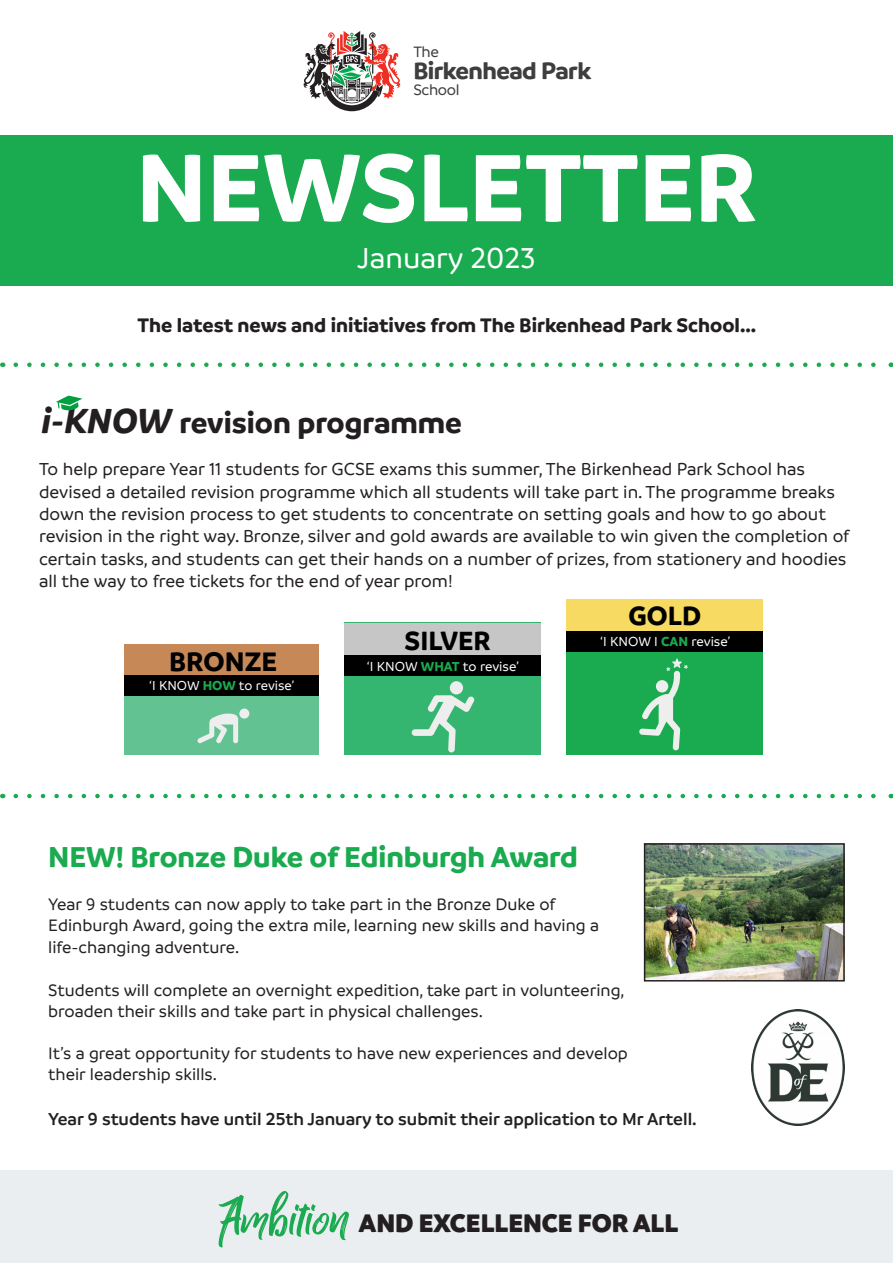
<style>
.page{position:relative;width:893px;height:1263px;background:#fff}
.page>*{position:absolute;margin:0;border:0;box-sizing:border-box;transform-origin:0 0}
.t1{font:700 102.9px "Branding";color:#fff}
.t2{font:59.7px "Billy Ohio Dua";color:#1aaa4f}
.t3{font:700 31.5px "Branding";color:#231f20}
.t4{font:500 31.05px "Branding";color:#fff}
.t5{font:700 30.9px "Branding";color:#1aaa4f}
.t6{font:700 28.8px "Branding";color:#000001}
.t7{font:700 28.35px "Branding";color:#000001}
.t8{font:900 27.3px "Branding";color:#231f20}
.t9{font:700 25.5px "Branding";letter-spacing:-.02em;color:#3e3e3f}
.t10{font:700 21.15px "Branding";color:#231f20}
.t11{font:500 18.6px/22.4px "Branding";color:#231f20}
.t12{font:600 18.6px "Branding";color:#231f20}
.t13{font:500 17.85px/21.5px "Branding";color:#231f20}
.t14{font:500 16.2px "Branding";letter-spacing:-.02em;color:#3e3e3f}
.t15{font:500 14.1px "Branding";color:#fff}
.t16{font:500 13.95px "Branding";color:#fff}
.s1{font-style:italic;font-size:37.35px}
.s2{font-weight:700;color:#1aaa4f}
.s3{font-weight:700;color:#1ca94f}
</style>
<div class="page">
<div style="left:0;top:1170px;width:893px;height:93px;background:#eaeef0"></div>
<svg style="left:303px;top:31px;width:97px;height:80px"></svg>
<svg style="left:56px;top:395px;width:27px;height:16px"></svg>
<div style="left:124px;top:644px;width:194px;height:111px;background:#63c292"></div>
<div style="left:124px;top:674px;width:194px;height:22px;background:#000001"></div>
<div style="left:239px;top:708px;width:10px;height:10px;background:#edeeed;border-radius:50%"></div>
<svg style="left:197px;top:713px;width:41px;height:30px"></svg>
<div style="left:124px;top:644px;width:194px;height:31px;background:#c78858"></div>
<div style="left:344px;top:623px;width:197px;height:132px;background:#34b671"></div>
<div style="left:344px;top:654px;width:197px;height:22px;background:#000001"></div>
<div style="left:450px;top:681px;width:13px;height:13px;background:#edeeed;border-radius:50%"></div>
<svg style="left:412px;top:695px;width:63px;height:57px"></svg>
<div style="left:344px;top:623px;width:197px;height:31px;background:#c5c6c5"></div>
<div style="left:567px;top:610px;width:196px;height:145px;background:#1aaa4f"></div>
<div style="left:567px;top:630px;width:196px;height:22px;background:#000001"></div>
<svg style="left:639px;top:658px;width:49px;height:92px"></svg>
<div style="left:656px;top:680px;width:12px;height:12px;background:#edeeed;border-radius:50%"></div>
<div style="left:567px;top:598px;width:196px;height:32px;background:#f6da61"></div>
<div style="left:0;top:136px;width:893px;height:150px;background:#1aaa4f"></div>
<svg style="left:16px;top:794px;width:860px;height:4px"></svg>
<img style="left:646px;top:845px;width:197px;height:134px">
<div style="left:644px;top:843px;width:201px;height:138px;border:1px solid #231f20"></div>
<img style="left:752px;top:1009px;width:93px;height:116px">
<svg style="left:16px;top:362px;width:860px;height:5px"></svg>
<p class="t14" style="left:413px;top:43px;width:27px">The</p>
<p class="t9" style="left:413px;top:56px;width:179px">Birkenhead Park</p>
<p class="t14" style="left:413px;top:81px;width:48px">School</p>
<p class="t1" style="left:136px;top:129px;width:622px">NEWSLETTER</p>
<p class="t4" style="left:357px;top:242px;width:180px">January 2023</p>
<p class="t10" style="left:137px;top:313px;width:620px">The latest news and initiatives from The Birkenhead Park School...</p>
<p class="t3" style="left:42px;top:405px;width:422px"><span class="s1">i-KNOW</span> revision programme</p>
<p class="t11" style="left:39px;top:458px;width:812px">To help prepare Year 11 students for GCSE exams this summer, The Birkenhead Park School has devised a detailed revision programme which all students will take part in. The programme breaks down the revision process to get students to concentrate on setting goals and how to go about revision in the right way. Bronze, silver and gold awards are available to win given the completion of certain tasks, and students can get their hands on a number of prizes, from stationery and hoodies all the way to free tickets for the end of year prom!</p>
<p class="t7" style="left:629px;top:600px;width:74px">GOLD</p>
<p class="t7" style="left:405px;top:624px;width:88px">SILVER</p>
<p class="t15" style="left:600px;top:634px;width:132px">‘I KNOW I <span class="s2">CAN</span> revise’</p>
<p class="t6" style="left:169px;top:645px;width:109px">BRONZE</p>
<p class="t15" style="left:367px;top:659px;width:154px">‘I KNOW <span class="s3">WHAT</span> to revise’</p>
<p class="t16" style="left:149px;top:678px;width:147px">‘I KNOW <span class="s3">HOW</span> to revise’</p>
<p class="t5" style="left:48px;top:839px;width:531px">NEW! Bronze Duke of Edinburgh Award</p>
<p class="t13" style="left:48px;top:893px;width:508px">Year 9 students can now apply to take part in the Bronze Duke of</p>
<p class="t13" style="left:48px;top:915px;width:552px">Edinburgh Award, going the extra mile, learning new skills and having a life-changing adventure.</p>
<p class="t13" style="left:48px;top:979px;width:578px">Students will complete an overnight expedition, take part in volunteering, broaden their skills and take part in physical challenges.</p>
<p class="t13" style="left:48px;top:1042px;width:581px">It’s a great opportunity for students to have new experiences and develop their leadership skills.</p>
<p class="t12" style="left:48px;top:1109px;width:650px">Year 9 students have until 25th January to submit their application to Mr Artell.</p>
<p class="t2" style="left:215px;top:1178px;width:133px">Ambition</p>
<p class="t8" style="left:359px;top:1206px;width:321px">AND EXCELLENCE FOR ALL</p>
</div>
